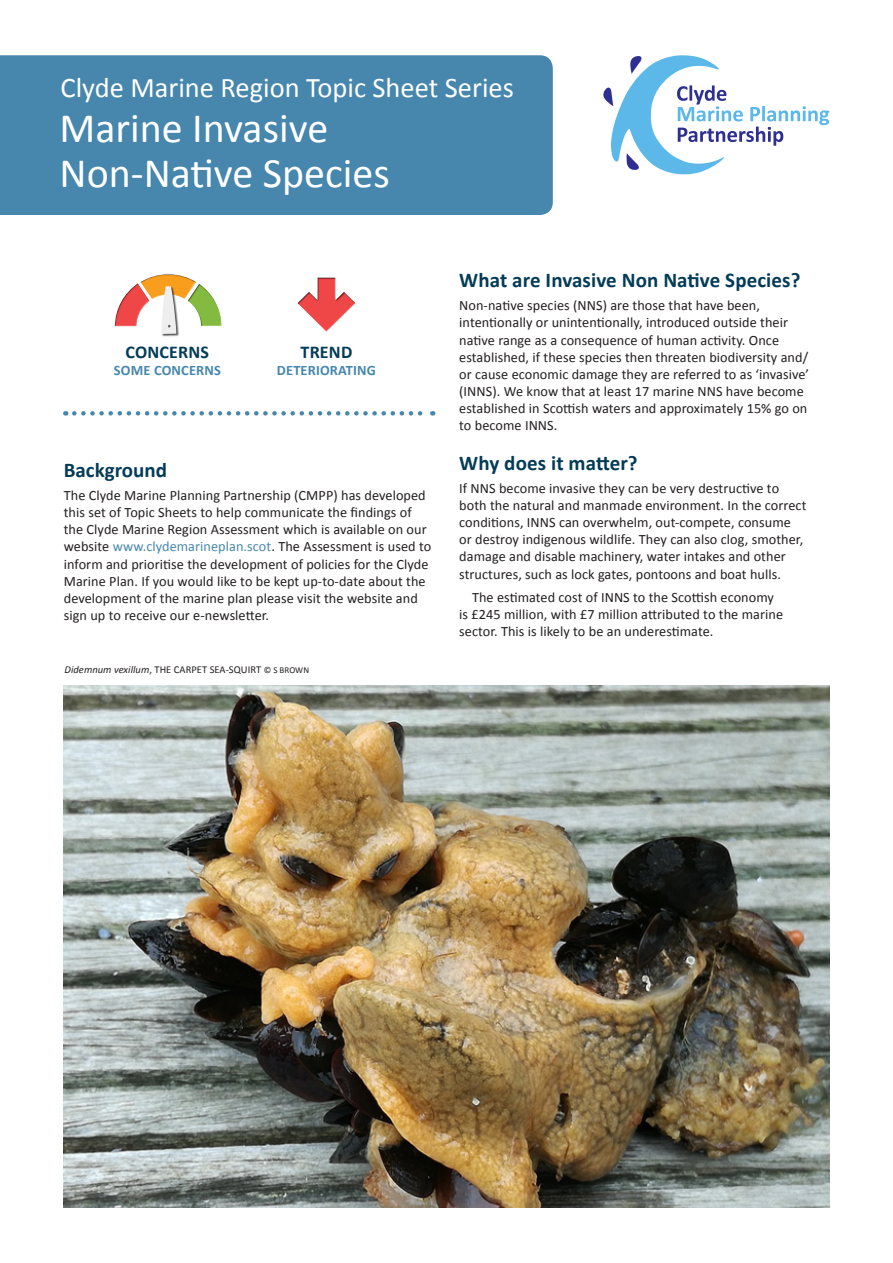
<style>
.page{position:relative;width:893px;height:1263px;background:#fff}
.page>*{position:absolute;margin:0;border:0;box-sizing:border-box;transform-origin:0 0}
.t1{font:42px/45px "Calibri";color:#fff}
.t2{font:28.5px "Calibri";color:#fff}
.t3{font:700 21px "Calibri";letter-spacing:.005em;color:#043c58}
.t4{font:700 18px "Calibri";letter-spacing:.01em;color:#043c58}
.t5{font:700 14.4px "Calibri";letter-spacing:.01em;color:#4787ad}
.t6{font:14.25px/17.1px "Calibri";letter-spacing:.005em;color:#231f20}
.t7{font:10.5px "Calibri";letter-spacing:.005em;color:#231f20}
.s1{color:#4787ad}
.s2{font-style:italic}
.s3{font-size:9px}
</style>
<div class="page">
<svg style="left:603px;top:55px;width:226px;height:120px"></svg>
<div style="left:113px;top:283px;width:38px;height:44px;background:#231f20;opacity:.75"></div>
<div style="left:161px;top:286px;width:18px;height:51px;background:#231f20;opacity:.75"></div>
<svg style="left:115px;top:274px;width:107px;height:60px"></svg>
<div style="left:297px;top:277px;width:60px;height:56px;background:#fff;opacity:.75"></div>
<div style="left:297px;top:276px;width:60px;height:28px;background:#231f20;opacity:.75"></div>
<svg style="left:74px;top:411px;width:359px;height:5px"></svg>
<div style="left:0;top:55px;width:553px;height:160px;background:#4787ad"></div>
<img style="left:64px;top:686px;width:765px;height:522px">
<p class="t2" style="left:61px;top:70px;width:455px">Clyde Marine Region Topic Sheet Series</p>
<p class="t1" style="left:60px;top:106px;width:332px">Marine Invasive<br>Non-Native Species</p>
<p class="t4" style="left:126px;top:340px;width:85px">CONCERNS</p>
<p class="t5" style="left:114px;top:361px;width:108px">SOME CONCERNS</p>
<p class="t4" style="left:301px;top:340px;width:53px">TREND</p>
<p class="t5" style="left:277px;top:361px;width:101px">DETERIORATING</p>
<p class="t3" style="left:64px;top:456px;width:105px">Background</p>
<p class="t6" style="left:64px;top:487px;width:369px">The Clyde Marine Planning Partnership (CMPP) has developed this set of Topic Sheets to help communicate the findings of the Clyde Marine Region Assessment which is available on our website <span class="s1">www.clydemarineplan.scot</span>. The Assessment is used to inform and prioritise the development of policies for the Clyde Marine Plan. If you would like to be kept up-to-date about the development of the marine plan please visit the website and sign up to receive our e-newsletter.</p>
<p class="t7" style="left:65px;top:663px;width:246px"><span class="s2">Didemnum vexillum</span>, THE CARPET SEA-SQUIRT <span class="s3">© S BROWN</span></p>
<p class="t3" style="left:459px;top:266px;width:343px">What are Invasive Non Native Species?</p>
<p class="t6" style="left:459px;top:297px;width:351px">Non-native species (NNS) are those that have been, intentionally or unintentionally, introduced outside their native range as a consequence of human activity. Once established, if these species then threaten biodiversity and/ or cause economic damage they are referred to as ‘invasive’ (INNS). We know that at least 17 marine NNS have become established in Scottish waters and approximately 15% go on to become INNS.</p>
<p class="t3" style="left:459px;top:449px;width:180px">Why does it matter?</p>
<p class="t6" style="left:459px;top:480px;width:349px">If NNS become invasive they can be very destructive to both the natural and manmade environment. In the correct conditions, INNS can overwhelm, out-compete, consume or destroy indigenous wildlife. They can also clog, smother, damage and disable machinery, water intakes and other structures, such as lock gates, pontoons and boat hulls.</p>
<p class="t6" style="left:459px;top:589px;width:325px;text-indent:13px">The estimated cost of INNS to the Scottish economy is £245 million, with £7 million attributed to the marine sector. This is likely to be an underestimate.</p>
</div>
